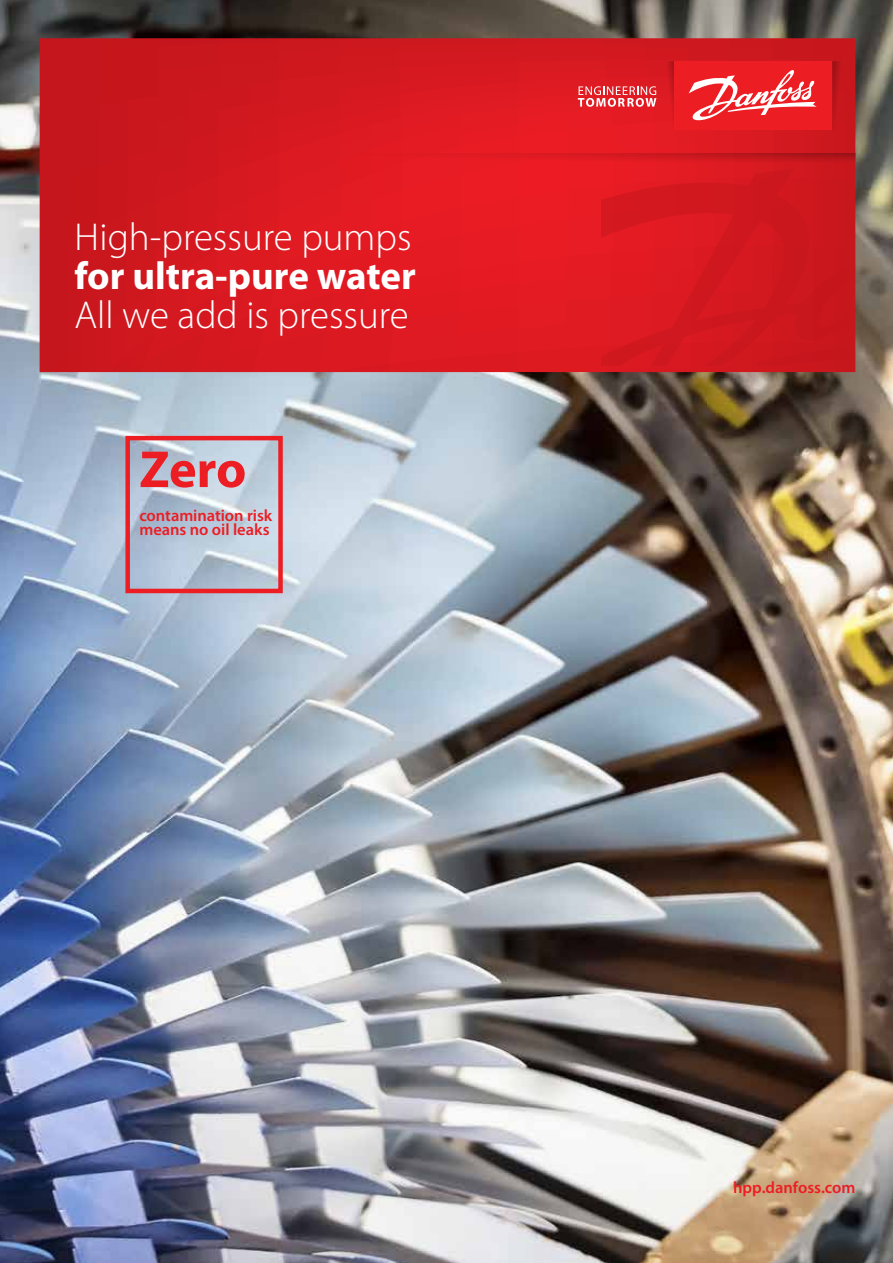
<style>
.page{position:relative;width:893px;height:1263px;background:#fff}
.page>*{position:absolute;margin:0;border:0;box-sizing:border-box;transform-origin:0 0}
.t1{font:700 52.5px "Myriad Pro";color:#ed1d24}
.t2{font:300 39px "Myriad Pro";color:#fff}
.t3{font:700 39px "Myriad Pro";color:#fff}
.t4{font:600 16.5px/14px "Myriad Pro";letter-spacing:-.005em;color:#ed1d24}
</style>
<div class="page">
<img style="left:0;top:0;width:893px;height:1263px">
<svg style="left:40px;top:38px;width:815px;height:334px;background:#d61820"></svg>
<svg style="left:602px;top:166px;width:246px;height:200px;background:#d3181f"></svg>
<div style="left:125px;top:436px;width:158px;height:157px;border:4px solid #ed1d24"></div>
<div style="left:358px;top:153px;width:497px;height:13px;background:#e41b23"></div>
<svg style="left:578px;top:61px;width:267px;height:116px;background:#e22a31"></svg>
<h2 class="t2" style="left:74px;top:216px;width:339px">High-pressure pumps</h2>
<h2 class="t3" style="left:74px;top:254px;width:343px">for ultra-pure water</h2>
<h2 class="t2" style="left:74px;top:294px;width:336px">All we add is pressure</h2>
<h1 class="t1" style="left:139px;top:440px;width:109px">Zero</h1>
<p class="t4" style="left:139px;top:509px;width:134px">contamination risk means no oil leaks</p>
<p class="t4" style="left:733px;top:1181px;width:124px">hpp.danfoss.com</p>
</div>
